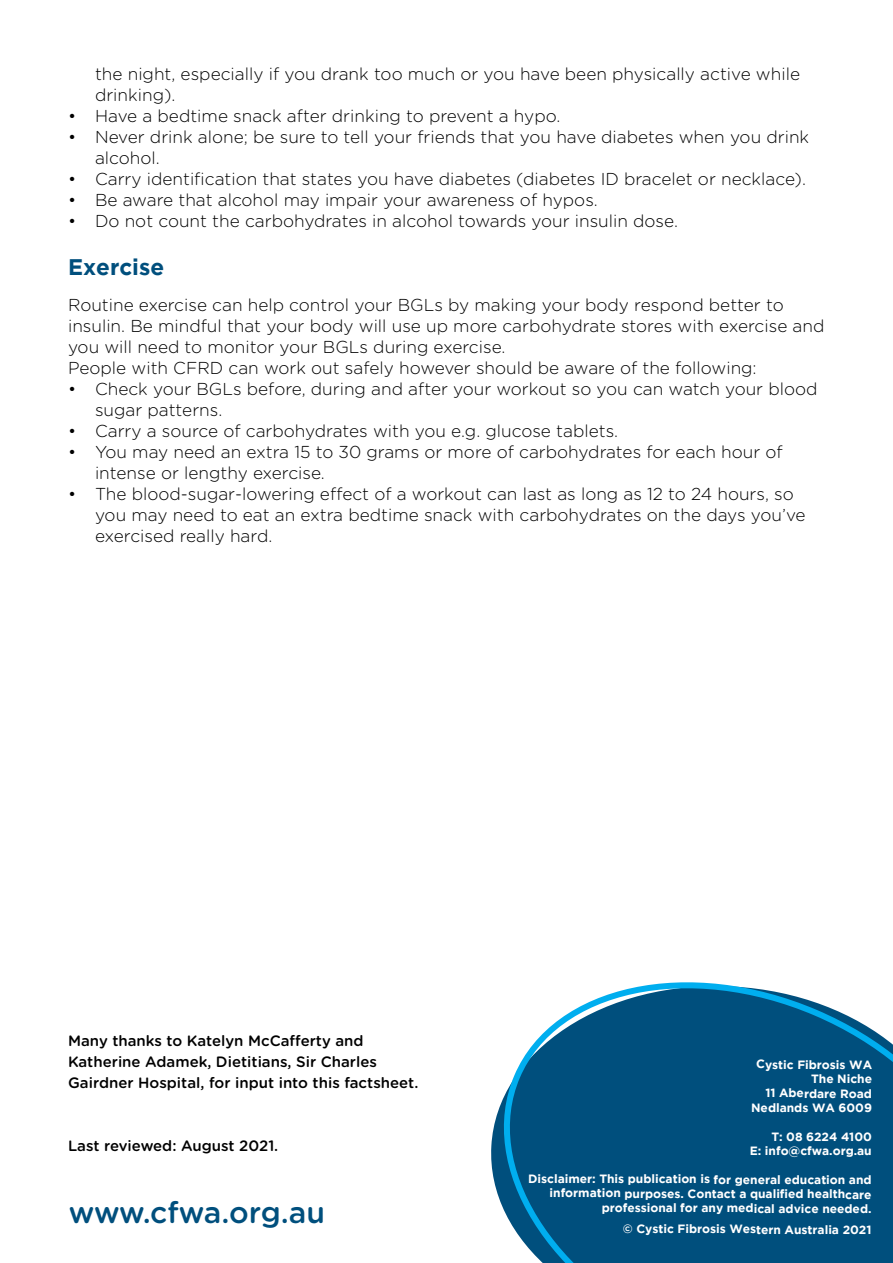
<style>
.page{position:relative;width:893px;height:1263px;background:#fff}
.page>*{position:absolute;margin:0;border:0;box-sizing:border-box;transform-origin:0 0}
.t1{font:500 30px "Gotham Rounded";letter-spacing:-.005em;color:#004f7d}
.t2{font:700 22.5px "Gotham";color:#004f7d}
.t3{font:300 17.25px/21px "Gotham Rounded";color:#000}
.t4{font:500 15px/21px "Gotham Rounded";color:#000}
.t5{font:700 12px/14.4px "Gotham";letter-spacing:-.005em;color:#fff;text-align:right}
</style>
<div class="page">
<svg style="left:491px;top:982px;width:402px;height:281px;background:#1e6790"></svg>
<p class="t3" style="left:95px;top:62px;width:706px">the night, especially if you drank too much or you have been physically active while drinking).</p>
<p class="t3" style="left:68px;top:104px;width:494px">• Have a bedtime snack after drinking to prevent a hypo.</p>
<p class="t3" style="left:95px;top:125px;width:716px;text-indent:-27px">• Never drink alone; be sure to tell your friends that you have diabetes when you drink alcohol.</p>
<p class="t3" style="left:68px;top:167px;width:739px">• Carry identification that states you have diabetes (diabetes ID bracelet or necklace).</p>
<p class="t3" style="left:68px;top:188px;width:531px">• Be aware that alcohol may impair your awareness of hypos.</p>
<p class="t3" style="left:68px;top:209px;width:611px">• Do not count the carbohydrates in alcohol towards your insulin dose.</p>
<h2 class="t2" style="left:68px;top:254px;width:98px">Exercise</h2>
<p class="t3" style="left:68px;top:293px;width:758px">Routine exercise can help control your BGLs by making your body respond better to insulin. Be mindful that your body will use up more carbohydrate stores with exercise and you will need to monitor your BGLs during exercise.<br>People with CFRD can work out safely however should be aware of the following:</p>
<p class="t3" style="left:95px;top:377px;width:724px;text-indent:-27px">• Check your BGLs before, during and after your workout so you can watch your blood sugar patterns.</p>
<p class="t3" style="left:68px;top:419px;width:552px">• Carry a source of carbohydrates with you e.g. glucose tablets.</p>
<p class="t3" style="left:95px;top:440px;width:689px;text-indent:-27px">• You may need an extra 15 to 30 grams or more of carbohydrates for each hour of intense or lengthy exercise.</p>
<p class="t3" style="left:95px;top:482px;width:712px;text-indent:-27px">• The blood-sugar-lowering effect of a workout can last as long as 12 to 24 hours, so you may need to eat an extra bedtime snack with carbohydrates on the days you’ve exercised really hard.</p>
<p class="t4" style="left:68px;top:1029px;width:352px">Many thanks to Katelyn McCafferty and<br>Katherine Adamek, Dietitians, Sir Charles<br>Gairdner Hospital, for input into this factsheet.</p>
<p class="t4" style="left:68px;top:1134px;width:212px">Last reviewed: August 2021.</p>
<h1 class="t1" style="left:69px;top:1191px;width:258px">www.cfwa.org.au</h1>
<p class="t5" style="left:751px;top:1057px;width:123px">Cystic Fibrosis WA<br>The Niche<br>11 Aberdare Road<br>Nedlands WA 6009</p>
<p class="t5" style="left:750px;top:1129px;width:124px">T: 08 6224 4100<br>E: info@cfwa.org.au</p>
<p class="t5" style="left:528px;top:1171px;width:345px">Disclaimer: This publication is for general education and information purposes. Contact a qualified healthcare professional for any medical advice needed.</p>
<p class="t5" style="left:623px;top:1222px;width:250px">© Cystic Fibrosis Western Australia 2021</p>
</div>
